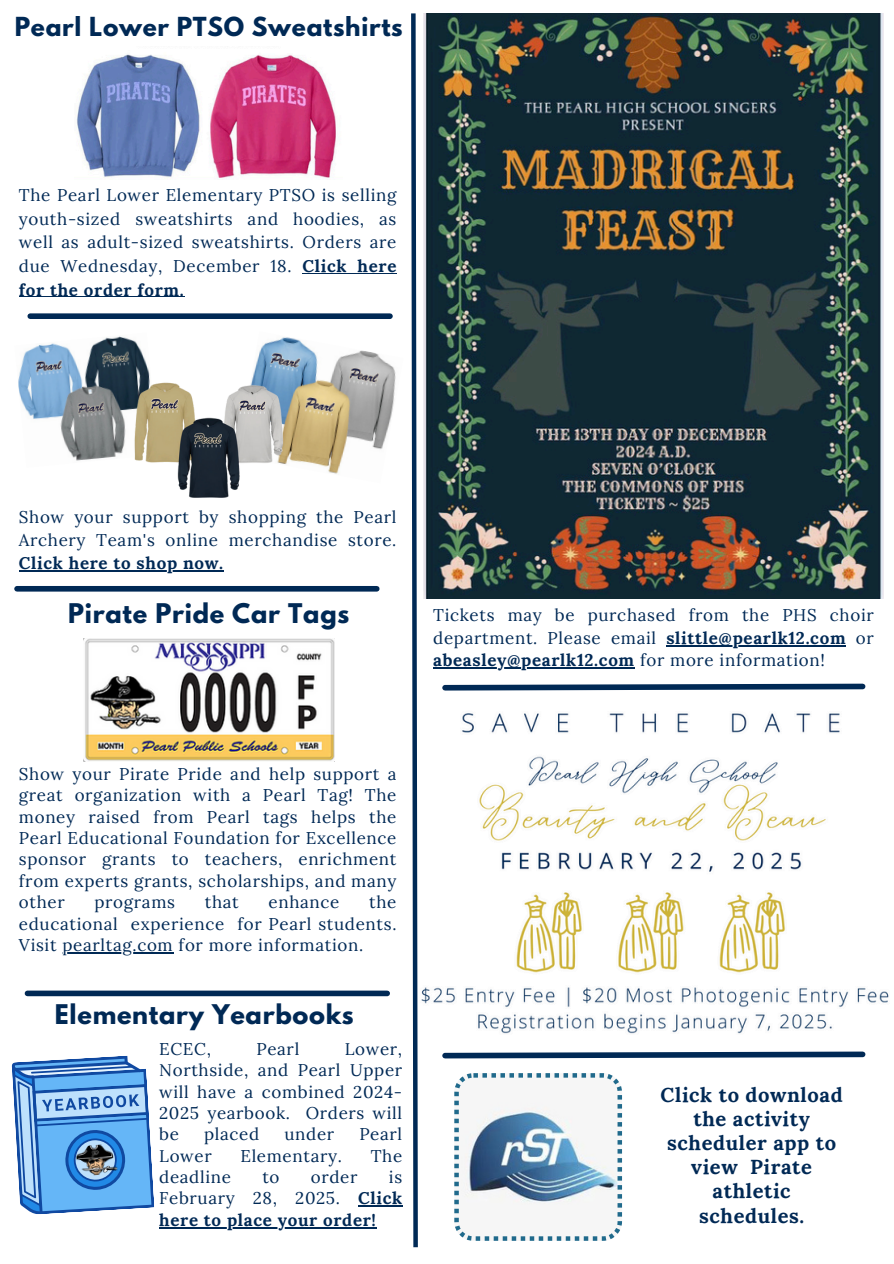
<style>
.page{position:relative;width:894px;height:1264px;background:#fff}
.page>*{position:absolute;margin:0;border:0;box-sizing:border-box;transform-origin:0 0}
.t1{font:700 24px "League Spartan";letter-spacing:.03em;color:#002955}
.t2{font:700 23.25px "League Spartan";letter-spacing:.03em;color:#002955}
.t3{font:700 20.1px/24.2px "Lora";letter-spacing:.03em;color:#002955;text-align:center}
.t4{font:16.95px/21.3px "Lora";letter-spacing:.04em;color:#002955;text-align:justify}
.t5{font:700 16.95px "Lora";letter-spacing:.04em;color:#002955}
.s1{font-weight:700}
.s2{font-weight:400}
</style>
<div class="page">
<svg style="left:442px;top:683px;width:424px;height:8px"></svg>
<img style="left:76px;top:54px;width:260px;height:125px">
<img style="left:251px;top:337px;width:145px;height:137px">
<svg style="left:411px;top:13px;width:7px;height:1235px"></svg>
<img style="left:18px;top:336px;width:132px;height:125px">
<img style="left:133px;top:382px;width:153px;height:116px">
<img style="left:424px;top:13px;width:459px;height:585px">
<img style="left:421px;top:713px;width:467px;height:321px">
<hr style="left:302px;top:273px;width:95px;height:1px;background:#002955">
<hr style="left:19px;top:296px;width:165px;height:1px;background:#002955">
<hr style="left:19px;top:570px;width:205px;height:1px;background:#002955">
<hr style="left:666px;top:645px;width:180px;height:1px;background:#002955">
<hr style="left:433px;top:667px;width:201px;height:1px;background:#002955">
<img style="left:83px;top:638px;width:251px;height:123px">
<hr style="left:62px;top:952px;width:111px;height:1px;background:#002955">
<svg style="left:11px;top:1056px;width:143px;height:158px"></svg>
<img style="left:76px;top:1143px;width:41px;height:33px">
<hr style="left:358px;top:1205px;width:45px;height:1px;background:#002955">
<hr style="left:159px;top:1226px;width:217px;height:1px;background:#002955">
<svg style="left:442px;top:1051px;width:424px;height:8px"></svg>
<svg style="left:454px;top:1073px;width:168px;height:167px"></svg>
<div style="left:30px;top:313px;width:360px;height:6px;background:#002955"></div>
<div style="left:17px;top:586px;width:359px;height:5px;background:#002955"></div>
<div style="left:27px;top:990px;width:360px;height:6px;background:#002955"></div>
<p class="t2" style="left:15px;top:15px;width:389px">Pearl Lower PTSO Sweatshirts</p>
<h1 class="t4" style="left:19px;top:183px;width:379px;line-height:23.7px">The Pearl Lower Elementary PTSO is selling youth-sized sweatshirts and hoodies, as well as adult-sized sweatshirts. Orders are due Wednesday, December 18. <span class="s1">Click here for the order form.</span></h1>
<p class="t4" style="left:19px;top:505px;width:379px;line-height:23px">Show your support by shopping the Pearl<br>Archery Team's online merchandise store.</p>
<p class="t5" style="left:19px;top:552px;width:206px">Click here to shop now.</p>
<p class="t1" style="left:68px;top:601px;width:282px">Pirate Pride Car Tags</p>
<p class="t4" style="left:433px;top:604px;width:442px;line-height:22.5px">Tickets may be purchased from the PHS choir department. Please email</p>
<p class="t5" style="left:666px;top:627px;width:209px">slittle@pearlk12.com <span class="s2">or</span></p>
<p class="t5" style="left:433px;top:649px;width:393px">abeasley@pearlk12.com <span class="s2">for more information!</span></p>
<p class="t4" style="left:19px;top:763px;width:379px">Show your Pirate Pride and help support a great organization with a Pearl Tag! The money raised from Pearl tags helps the Pearl Educational Foundation for Excellence sponsor grants to teachers, enrichment from experts grants, scholarships, and many other</p>
<p class="t4" style="left:19px;top:891px;width:379px;text-indent:350px">the educational experience for Pearl students.<br>Visit pearltag.com for more information.</p>
<p class="t4" style="left:94px;top:891px;width:82px">programs</p>
<p class="t4" style="left:205px;top:891px;width:36px">that</p>
<p class="t4" style="left:268px;top:891px;width:72px">enhance</p>
<p class="t1" style="left:55px;top:1002px;width:300px">Elementary Yearbooks</p>
<h1 class="t4" style="left:159px;top:1037px;width:53px">ECEC,</h1>
<h1 class="t4" style="left:256px;top:1037px;width:44px">Pearl</h1>
<h1 class="t4" style="left:159px;top:1037px;width:244px;text-indent:185px">Lower, Northside, and Pearl Upper will have a combined 2024- 2025 yearbook. Orders will be</h1>
<h1 class="t4" style="left:204px;top:1123px;width:57px">placed</h1>
<h1 class="t4" style="left:284px;top:1123px;width:51px">under</h1>
<h1 class="t4" style="left:359px;top:1123px;width:44px">Pearl</h1>
<h1 class="t4" style="left:159px;top:1144px;width:54px">Lower</h1>
<h1 class="t4" style="left:240px;top:1144px;width:103px">Elementary.</h1>
<h1 class="t4" style="left:370px;top:1144px;width:33px">The</h1>
<h1 class="t4" style="left:159px;top:1166px;width:73px">deadline</h1>
<h1 class="t4" style="left:262px;top:1166px;width:19px">to</h1>
<h1 class="t4" style="left:311px;top:1166px;width:48px">order</h1>
<h1 class="t4" style="left:159px;top:1166px;width:244px;text-align:right">is<br>February 28, 2025. <span class="s1">Click</span></h1>
<p class="t5" style="left:159px;top:1208px;width:218px">here to place your order!</p>
<h1 class="t3" style="left:660px;top:1082px;width:183px">Click to download the activity scheduler app to view Pirate athletic schedules.</h1>
</div>
